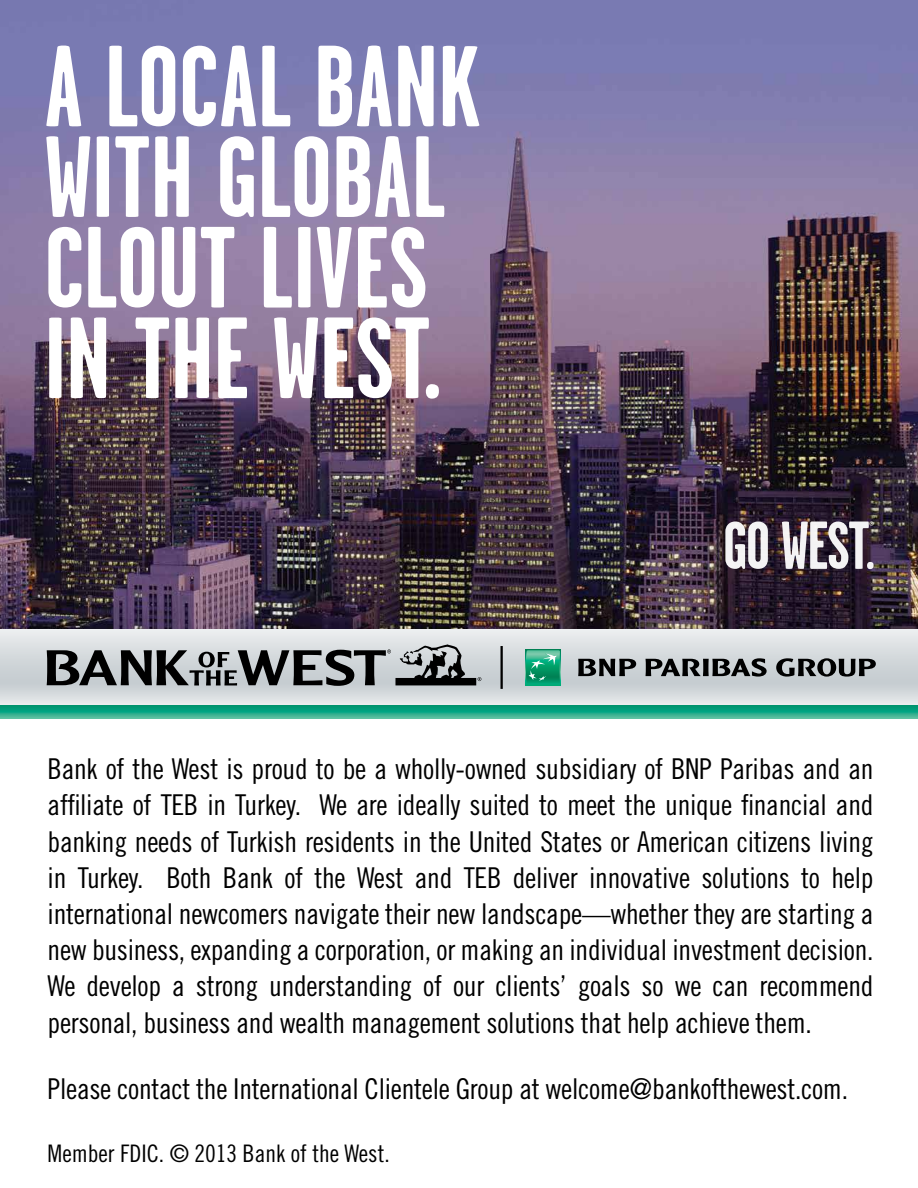
<style>
.page{position:relative;width:918px;height:1188px;background:#fff}
.page>*{position:absolute;margin:0;border:0;box-sizing:border-box;transform-origin:0 0}
.t1{font:700 115.2px/90.6px "Garage Gothic";color:#fff}
.t2{font:28.65px/36.2px "Trade Gothic LT Std Cn 18";letter-spacing:-.01em;color:#000;text-align:justify}
.t3{font:24.15px "Trade Gothic LT Std Cn 18";color:#000}
</style>
<div class="page">
<img style="left:0;top:0;width:918px;height:629px">
<svg style="left:0;top:629px;width:918px;height:77px;background:#d8e0e1"></svg>
<svg style="left:0;top:706px;width:918px;height:12px;background:#1ca786"></svg>
<svg style="left:47px;top:644px;width:829px;height:45px;background:#939c9d"></svg>
<svg style="left:725px;top:522px;width:43px;height:47px"></svg>
<svg style="left:782px;top:522px;width:92px;height:47px"></svg>
<h1 class="t1" style="left:45px;top:40px;width:438px">A LOCAL BANK<br>WITH GLOBAL<br>CLOUT LIVES<br>IN THE WEST.</h1>
<p class="t2" style="left:48px;top:751px;width:828px">Bank of the West is proud to be a wholly-owned subsidiary of BNP Paribas and an affiliate of TEB in Turkey. We are ideally suited to meet the unique financial and banking needs of Turkish residents in the United States or American citizens living in Turkey. Both Bank of the West and TEB deliver innovative solutions to help international newcomers navigate their new landscape—whether they are starting a new business, expanding a corporation, or making an individual investment decision.<br>We develop a strong understanding of our clients’ goals so we can recommend personal, business and wealth management solutions that help achieve them.</p>
<p class="t2" style="left:48px;top:1071px;width:802px">Please contact the International Clientele Group at welcome@bankofthewest.com.</p>
<p class="t3" style="left:48px;top:1139px;width:344px">Member FDIC. © 2013 Bank of the West.</p>
</div>
